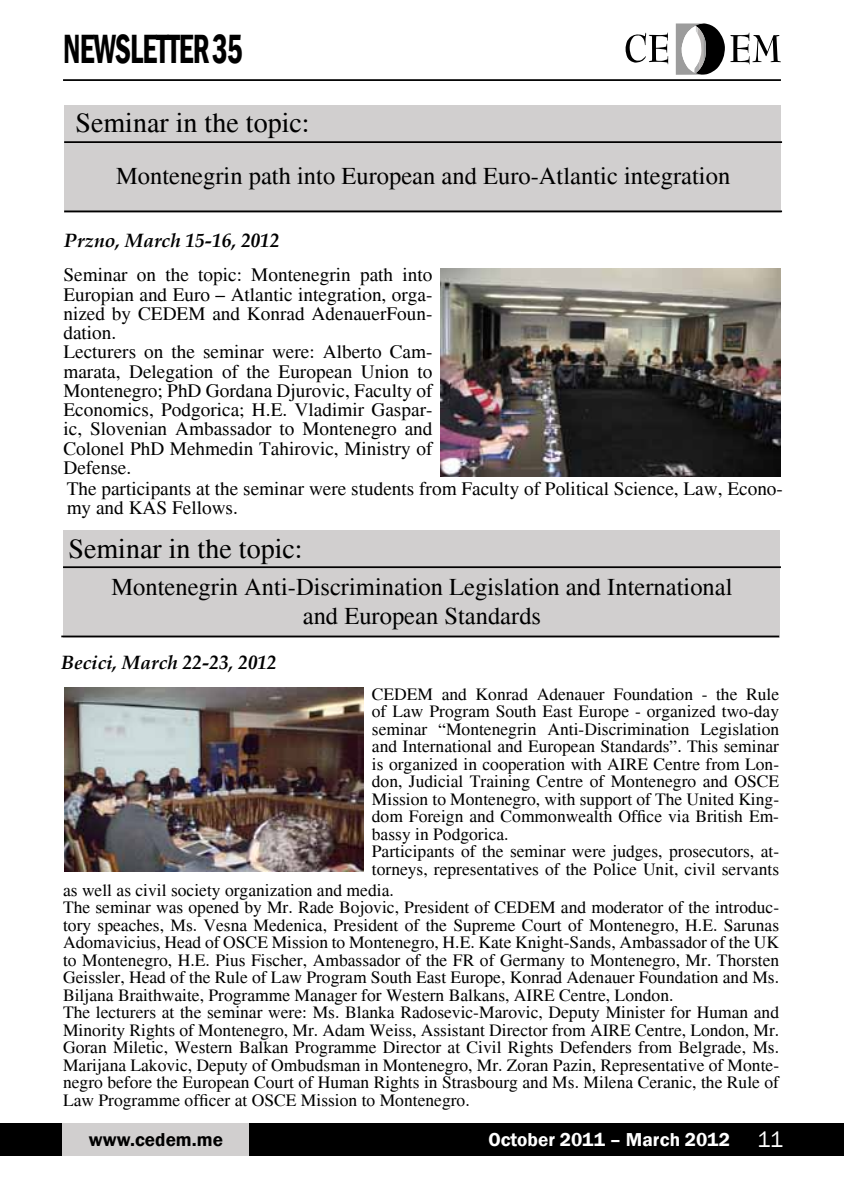
<style>
.page{position:relative;width:844px;height:1191px;background:#fff}
.page>*{position:absolute;margin:0;border:0;box-sizing:border-box;transform-origin:0 0}
.t1{font:600 condensed 42px "Franklin Gothic";letter-spacing:-.025em;color:#000;scale:.74 1}
.t2{font:28px "Times";color:#000}
.t3{font:24.5px/29.4px "Times";color:#000;text-align:center}
.t4{font:19.25px/19.2px "Times";color:#000}
.t5{font:italic 700 19.25px "Book Antiqua";color:#000}
.t6{font:600 19.25px "Franklin Gothic";color:#fff}
.t7{font:600 19.25px "Franklin Gothic";color:#000}
.t8{font:17.5px/17.5px "Times";color:#000}
.s1{font-weight:400;font-size:22.75px}
</style>
<div class="page">
<hr style="left:63px;top:79px;width:717px;height:2px;background:#000">
<svg style="left:625px;top:33px;width:43px;height:31px"></svg>
<svg style="left:730px;top:33px;width:50px;height:31px"></svg>
<svg style="left:675px;top:23px;width:49px;height:52px"></svg>
<div style="left:0;top:1123px;width:843px;height:32px;background:#000"></div>
<div style="left:63px;top:1123px;width:186px;height:32px;background:#d1cfcf"></div>
<div style="left:65px;top:105px;width:715px;height:107px;background:#d1cfcf"></div>
<hr style="left:64px;top:141px;width:717px;height:2px;background:#000">
<hr style="left:64px;top:210px;width:717px;height:2px;background:#000">
<div style="left:64px;top:530px;width:715px;height:107px;background:#d1cfcf"></div>
<hr style="left:63px;top:566px;width:717px;height:2px;background:#000">
<hr style="left:61px;top:635px;width:718px;height:2px;background:#000">
<img style="left:65px;top:688px;width:298px;height:183px">
<img style="left:440px;top:268px;width:339px;height:209px">
<h1 class="t1" style="left:63px;top:21px;width:244px">NEWSLETTER 35</h1>
<h2 class="t2" style="left:75px;top:107px;width:236px">Seminar in the topic:</h2>
<h3 class="t3" style="left:116px;top:162px;width:615px">Montenegrin path into European and Euro-Atlantic integration</h3>
<p class="t5" style="left:64px;top:227px;width:217px">Przno, March 15-16, 2012</p>
<p class="t4" style="left:63px;top:265px;width:370px">Seminar on the topic: Montenegrin path into Europian and Euro – Atlantic integration, orga&shy;nized by CEDEM and Konrad AdenauerFoun&shy;dation.<br>Lecturers on the seminar were: Alberto Cam&shy;marata, Delegation of the European Union to Montenegro; PhD Gordana Djurovic, Faculty of Economics, Podgorica; H.E. Vladimir Gaspar&shy;ic, Slovenian Ambassador to Montenegro and Colonel PhD Mehmedin Tahirovic, Ministry of Defense.</p>
<p class="t4" style="left:67px;top:479px;width:717px">The participants at the seminar were students from Faculty of Political Science, Law, Econo&shy;my and KAS Fellows.</p>
<h2 class="t2" style="left:68px;top:533px;width:236px">Seminar in the topic:</h2>
<h3 class="t3" style="left:111px;top:572px;width:622px">Montenegrin Anti-Discrimination Legislation and International and European Standards</h3>
<p class="t5" style="left:61px;top:648px;width:217px">Becici, March 22-23, 2012</p>
<p class="t8" style="left:372px;top:685px;width:408px">CEDEM and Konrad Adenauer Foundation - the Rule of Law Program South East Europe - organized two-day seminar “Montenegrin Anti-Discrimination Legislation and International and European Standards”. This seminar is organized in cooperation with AIRE Centre from Lon&shy;don, Judicial Training Centre of Montenegro and OSCE Mission to Montenegro, with support of The United King&shy;dom Foreign and Commonwealth Office via British Em&shy;bassy in Podgorica.<br>Participants of the seminar were judges, prosecutors, at&shy;torneys, representatives of the Police Unit, civil servants</p>
<p class="t8" style="left:63px;top:881px;width:717px">as well as civil society organization and media.<br>The seminar was opened by Mr. Rade Bojovic, President of CEDEM and moderator of the introduc&shy;tory speaches, Ms. Vesna Medenica, President of the Supreme Court of Montenegro, H.E. Sarunas Adomavicius, Head of OSCE Mission to Montenegro, H.E. Kate Knight-Sands, Ambassador of the UK to Montenegro, H.E. Pius Fischer, Ambassador of the FR of Germany to Montenegro, Mr. Thorsten Geissler, Head of the Rule of Law Program South East Europe, Konrad Adenauer Foundation and Ms.<br>Biljana Braithwaite, Programme Manager for Western Balkans, AIRE Centre, London.<br>The lecturers at the seminar were: Ms. Blanka Radosevic-Marovic, Deputy Minister for Human and Minority Rights of Montenegro, Mr. Adam Weiss, Assistant Director from AIRE Centre, London, Mr.<br>Goran Miletic, Western Balkan Programme Director at Civil Rights Defenders from Belgrade, Ms.<br>Marijana Lakovic, Deputy of Ombudsman in Montenegro, Mr. Zoran Pazin, Representative of Monte&shy;negro before the European Court of Human Rights in Strasbourg and Ms. Milena Ceranic, the Rule of Law Programme officer at OSCE Mission to Montenegro.</p>
<p class="t7" style="left:89px;top:1127px;width:135px">www.cedem.me</p>
<p class="t6" style="left:488px;top:1127px;width:296px">October 2011 – March 2012 <span class="s1">11</span></p>
</div>
